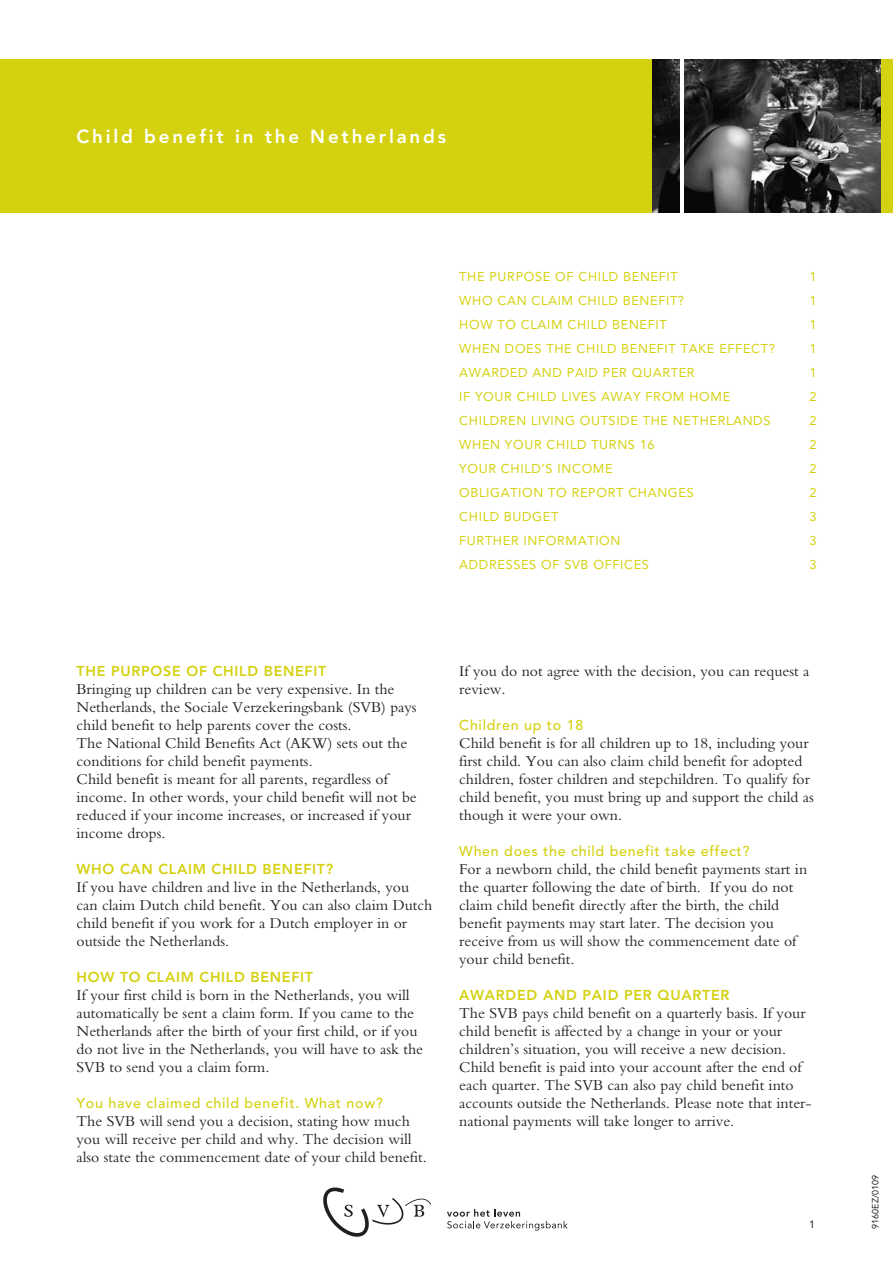
<style>
.page{position:relative;width:893px;height:1263px;background:#fff}
.page>*{position:absolute;margin:0;border:0;box-sizing:border-box;transform-origin:0 0}
.t1{font:800 18.75px "Avenir LT Pro";color:#fff}
.t2{font:15.75px/18px "Bembo Pro";color:#231f20}
.t3{font:800 14.25px "Avenir LT Pro";letter-spacing:.05em;color:#d4d110}
.t4{font:500 14.25px "Avenir LT Pro";letter-spacing:.05em;color:#d4d110}
.t5{font:12.75px "Avenir LT Pro";letter-spacing:.05em;color:#d4d110}
.t6{font:10.5px "Avenir LT Pro";color:#231f20}
.t7{font:9px "Avenir LT Pro";color:#231f20}
</style>
<div class="page">
<div style="left:0;top:60px;width:893px;height:153px;background:#d4d110"></div>
<img style="left:653px;top:60px;width:227px;height:153px">
<svg style="left:323px;top:1187px;width:108px;height:50px"></svg>
<svg style="left:447px;top:1209px;width:121px;height:21px"></svg>
<hr style="left:680px;top:57px;width:4px;height:158px;background:#fff">
<p class="t1" style="left:77px;top:126px;width:371px">CHILD BENEFIT IN THE NETHERLANDS</p>
<p class="t5" style="left:459px;top:269px;width:217px">THE PURPOSE OF CHILD BENEFIT</p>
<p class="t5" style="left:809px;top:269px;width:9px">1</p>
<p class="t5" style="left:459px;top:293px;width:226px">WHO CAN CLAIM CHILD BENEFIT?</p>
<p class="t5" style="left:809px;top:293px;width:9px">1</p>
<p class="t5" style="left:459px;top:317px;width:206px">HOW TO CLAIM CHILD BENEFIT</p>
<p class="t5" style="left:809px;top:317px;width:9px">1</p>
<p class="t5" style="left:459px;top:341px;width:317px">WHEN DOES THE CHILD BENEFIT TAKE EFFECT?</p>
<p class="t5" style="left:809px;top:341px;width:9px">1</p>
<p class="t5" style="left:459px;top:365px;width:237px">AWARDED AND PAID PER QUARTER</p>
<p class="t5" style="left:809px;top:365px;width:9px">1</p>
<p class="t5" style="left:459px;top:389px;width:272px">I F YOUR CHILD LIVES AWAY FROM HOME</p>
<p class="t5" style="left:809px;top:389px;width:9px">2</p>
<p class="t5" style="left:459px;top:413px;width:313px">CHILDREN LIVING OUTSIDE THE N ETHERLANDS</p>
<p class="t5" style="left:809px;top:413px;width:9px">2</p>
<p class="t5" style="left:459px;top:437px;width:197px">WHEN YOUR CHILD TURNS 16</p>
<p class="t5" style="left:809px;top:437px;width:9px">2</p>
<p class="t5" style="left:459px;top:461px;width:155px">YOUR CHILD’S INCOME</p>
<p class="t5" style="left:809px;top:461px;width:9px">2</p>
<p class="t5" style="left:459px;top:485px;width:236px">OBLIGATION TO REPORT CHANGES</p>
<p class="t5" style="left:809px;top:485px;width:9px">2</p>
<p class="t5" style="left:459px;top:509px;width:97px">CHILD BUDGET</p>
<p class="t5" style="left:809px;top:509px;width:9px">3</p>
<p class="t5" style="left:459px;top:533px;width:163px">FURTHER I NFORMATION</p>
<p class="t5" style="left:809px;top:533px;width:9px">3</p>
<p class="t5" style="left:459px;top:557px;width:114px">ADDRESSES OF SVB</p>
<p class="t5" style="left:593px;top:557px;width:57px">OFFICES</p>
<p class="t5" style="left:809px;top:557px;width:9px">3</p>
<p class="t3" style="left:77px;top:663px;width:249px">THE PURPOSE OF CHILD BENEFIT</p>
<p class="t2" style="left:77px;top:680px;width:342px">Bringing up children can be very expensive. In the Netherlands, the Sociale Verzekeringsbank (SVB) pays child benefit to help parents cover the costs.<br>The National Child Benefits Act (AKW) sets out the conditions for child benefit payments.<br>Child benefit is meant for all parents, regardless of income. In other words, your child benefit will not be reduced if your income increases, or increased if your income drops.</p>
<p class="t3" style="left:77px;top:861px;width:258px">WHO CAN CLAIM CHILD BENEFIT?</p>
<p class="t2" style="left:77px;top:878px;width:357px">If you have children and live in the Netherlands, you can claim Dutch child benefit. You can also claim Dutch child benefit if you work for a Dutch employer in or outside the Netherlands.</p>
<p class="t3" style="left:77px;top:969px;width:235px">HOW TO CLAIM CHILD BENEFIT</p>
<p class="t2" style="left:77px;top:986px;width:348px">If your first child is born in the Netherlands, you will automatically be sent a claim form. If you came to the Netherlands after the birth of your first child, or if you do not live in the Netherlands, you will have to ask the SVB to send you a claim form.</p>
<p class="t4" style="left:77px;top:1095px;width:308px">You have claimed child benefit. What now?</p>
<p class="t2" style="left:77px;top:1112px;width:352px">The SVB will send you a decision, stating how much you will receive per child and why. The decision will also state the commencement date of your child benefit.</p>
<p class="t2" style="left:459px;top:662px;width:352px">If you do not agree with the decision, you can request a review.</p>
<p class="t4" style="left:459px;top:717px;width:126px">Children up to 18</p>
<p class="t2" style="left:459px;top:734px;width:356px">Child benefit is for all children up to 18, including your first child. You can also claim child benefit for adopted children, foster children and stepchildren. To qualify for child benefit, you must bring up and support the child as though it were your own.</p>
<p class="t4" style="left:459px;top:843px;width:292px">When does the child benefit take effect?</p>
<p class="t2" style="left:459px;top:860px;width:349px">For a newborn child, the child benefit payments start in the quarter following the date of birth. If you do not claim child benefit directly after the birth, the child benefit payments may start later. The decision you receive from us will show the commencement date of your child benefit.</p>
<p class="t3" style="left:459px;top:987px;width:272px">AWARDED AND PAID PER QUARTER</p>
<p class="t2" style="left:459px;top:1004px;width:354px">The SVB pays child benefit on a quarterly basis. If your child benefit is affected by a change in your or your children’s situation, you will receive a new decision.<br>Child benefit is paid into your account after the end of each quarter. The SVB can also pay child benefit into accounts outside the Netherlands. Please note that inter&shy;national payments will take longer to arrive.</p>
<p class="t6" style="left:809px;top:1218px;width:7px">1</p>
<p class="t7" style="left:870px;top:1229px;width:55px;rotate:-90deg">9160EZ/0109</p>
</div>
